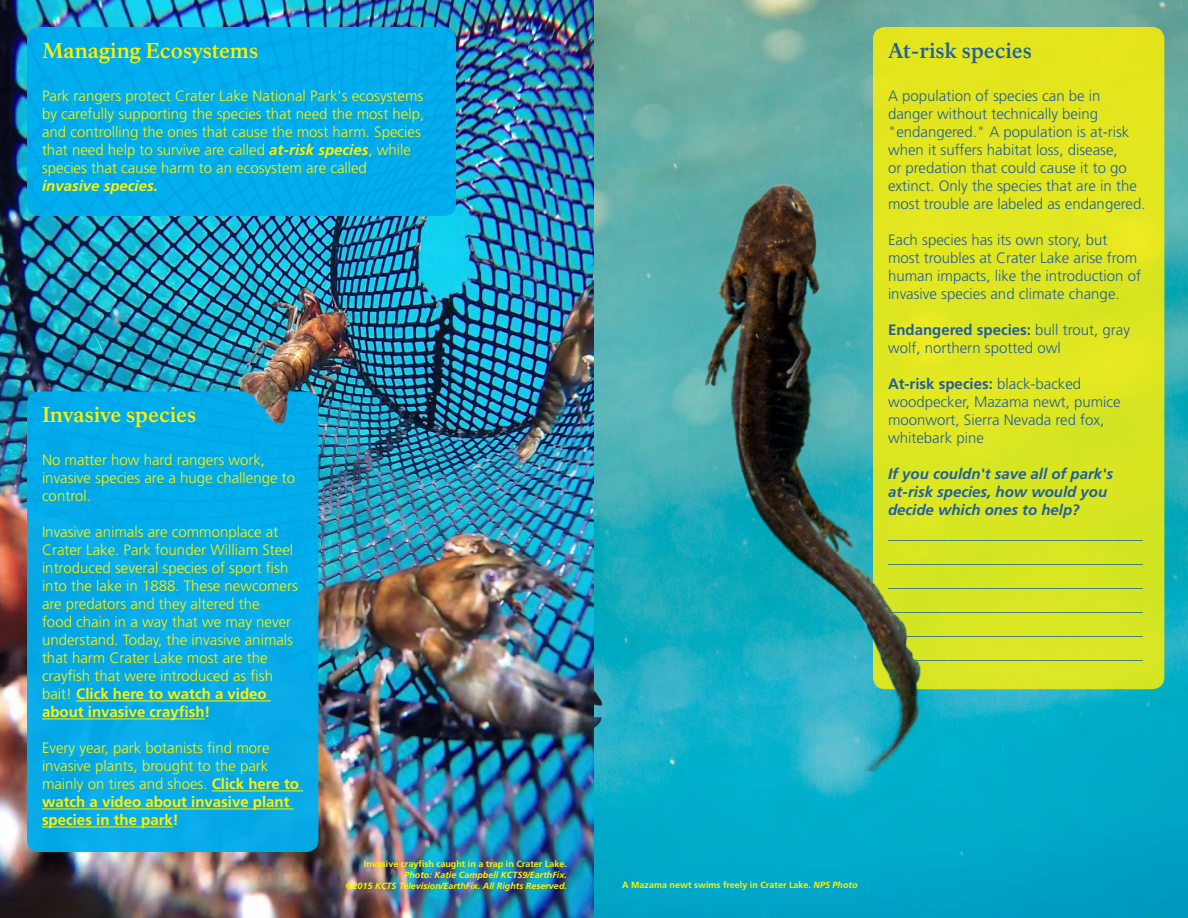
<style>
.page{position:relative;width:1188px;height:918px;background:#fff}
.page>*{position:absolute;margin:0;border:0;box-sizing:border-box;transform-origin:0 0}
.t1{font:700 21px "NPS Rawlinson OT";letter-spacing:-.005em;color:#fff200}
.t2{font:700 21px "NPS Rawlinson OT";letter-spacing:-.005em;color:#215e9e}
.t3{font:300 15px/18px "Frutiger LT Std";color:#fff200}
.t4{font:300 15px/18px "Frutiger LT Std";color:#215e9e}
.t5{font:italic 700 15px/18px "Frutiger LT Std";color:#215e9e}
.t6{font:italic 700 9px/10.8px "Frutiger LT Std";color:#fff200;text-align:right}
.t7{font:700 9px "Frutiger LT Std";color:#fff200}
.s1{font-weight:700;font-style:italic}
.s2{font-weight:700}
.s3{font-style:normal}
.s4{font-style:italic}
</style>
<div class="page">
<img style="left:0;top:0;width:1188px;height:918px">
<div style="left:27px;top:392px;width:291px;height:460px;background:#00aeef;border-radius:12px"></div>
<div style="left:27px;top:27px;width:429px;height:189px;background:#00aeef;border-radius:12px"></div>
<div style="left:873px;top:27px;width:291px;height:662px;background:#e0e621;border-radius:12px"></div>
<img style="left:594px;top:610px;width:9px;height:158px">
<hr style="left:76px;top:701px;width:195px;height:1px;background:#fff200">
<hr style="left:42px;top:719px;width:163px;height:1px;background:#fff200">
<hr style="left:212px;top:791px;width:91px;height:1px;background:#fff200">
<hr style="left:42px;top:809px;width:252px;height:1px;background:#fff200">
<hr style="left:42px;top:827px;width:131px;height:1px;background:#fff200">
<img style="left:238px;top:369px;width:56px;height:56px">
<img style="left:867px;top:555px;width:115px;height:141px">
<h2 class="t1" style="left:42px;top:38px;width:218px">Managing Ecosystems</h2>
<p class="t3" style="left:42px;top:87px;width:384px">Park rangers protect Crater Lake National Park's ecosystems by carefully supporting the species that need the most help, and controlling the ones that cause the most harm. Species that need help to survive are called <span class="s1">at-risk species</span>, while species that cause harm to an ecosystem are called <span class="s1">invasive species.</span></p>
<h2 class="t1" style="left:42px;top:402px;width:156px">Invasive species</h2>
<p class="t3" style="left:42px;top:451px;width:255px">No matter how hard rangers work, invasive species are a huge challenge to control.</p>
<p class="t3" style="left:42px;top:523px;width:257px">Invasive animals are commonplace at Crater Lake. Park founder William Steel introduced several species of sport fsh into the lake in 1888. These newcomers are predators and they altered the<br>food chain in a way that we may never understand. Today, the invasive animals that harm Crater Lake most are the crayfsh that were introduced as fsh bait! <span class="s2">Click here to watch a video about invasive crayfsh!</span></p>
<p class="t3" style="left:42px;top:739px;width:259px">Every year, park botanists fnd more invasive plants, brought to the park mainly on tires and shoes. <span class="s2">Click here to watch a video about invasive plant species in the park!</span></p>
<p class="t6" style="left:345px;top:859px;width:223px"><span class="s3">Invasive crayfsh caught in a trap in Crater Lake.<br></span>Photo: Katie Campbell KCTS9/EarthFix.<br>©2015 KCTS Television/EarthFix. All Rights Reserved.</p>
<h2 class="t2" style="left:888px;top:38px;width:145px">At-risk species</h2>
<p class="t4" style="left:888px;top:87px;width:259px">A population of species can be in danger without technically being "endangered." A population is at-risk when it suffers habitat loss, disease,<br>or predation that could cause it to go extinct. Only the species that are in the most trouble are labeled as endangered.</p>
<p class="t4" style="left:888px;top:231px;width:255px">Each species has its own story, but most troubles at Crater Lake arise from human impacts, like the introduction of invasive species and climate change.</p>
<p class="t4" style="left:888px;top:321px;width:243px"><span class="s2">Endangered species:</span> bull trout, gray wolf, northern spotted owl</p>
<p class="t4" style="left:888px;top:375px;width:234px"><span class="s2">At-risk species:</span> black-backed woodpecker, Mazama newt, pumice moonwort, Sierra Nevada red fox, whitebark pine</p>
<p class="t5" style="left:888px;top:465px;width:227px">If you couldn't save all of park's at-risk species, how would you decide which ones to help?</p>
<p class="t4" style="left:888px;top:522px;width:256px;line-height:24px;text-align:justify">__________________________________ __________________________________ __________________________________ __________________________________ __________________________________ __________________________________</p>
<p class="t7" style="left:622px;top:879px;width:237px">A Mazama newt swims freely in Crater Lake. <span class="s4">NPS Photo</span></p>
</div>
